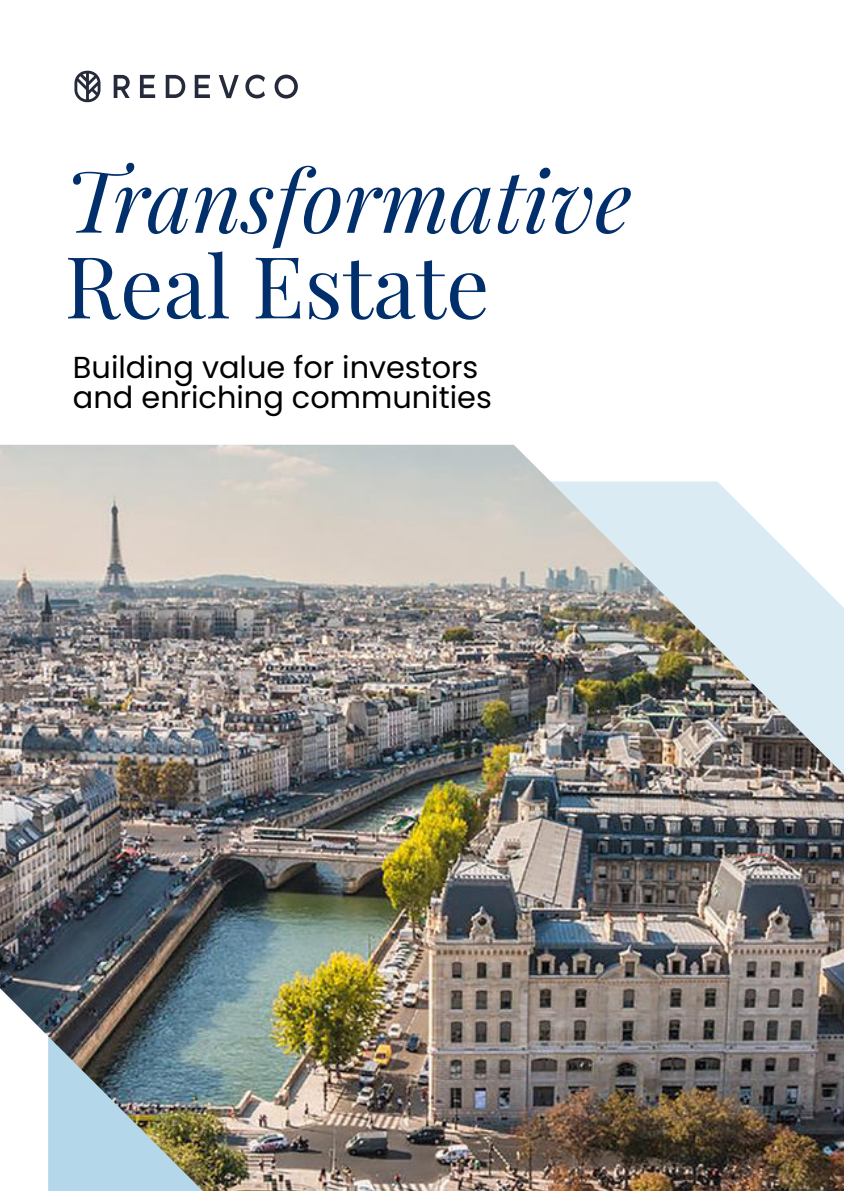
<style>
.page{position:relative;width:844px;height:1191px;background:#fff}
.page>*{position:absolute;margin:0;border:0;box-sizing:border-box;transform-origin:0 0}
.t1{font:italic 85.75px "Playfair Display";color:#002f6c}
.t2{font:85.75px "Playfair Display";color:#002f6c}
.t3{font:30.28px/30.3px "Poppins";color:#000}
</style>
<div class="page">
<img style="left:0;top:445px;width:843px;height:746px">
<svg style="left:166px;top:75px;width:19px;height:23px"></svg>
<svg style="left:219px;top:75px;width:20px;height:23px"></svg>
<svg style="left:274px;top:75px;width:24px;height:24px"></svg>
<svg style="left:114px;top:75px;width:16px;height:23px"></svg>
<svg style="left:195px;top:75px;width:15px;height:23px"></svg>
<svg style="left:140px;top:75px;width:15px;height:23px"></svg>
<svg style="left:245px;top:75px;width:20px;height:23px"></svg>
<svg style="left:74px;top:71px;width:26px;height:31px"></svg>
<h1 class="t1" style="left:64px;top:163px;width:568px">Transformative</h1>
<h1 class="t2" style="left:64px;top:248px;width:426px">Real Estate</h1>
<p class="t3" style="left:73px;top:353px;width:420px">Building value for investors and enriching communities</p>
</div>
